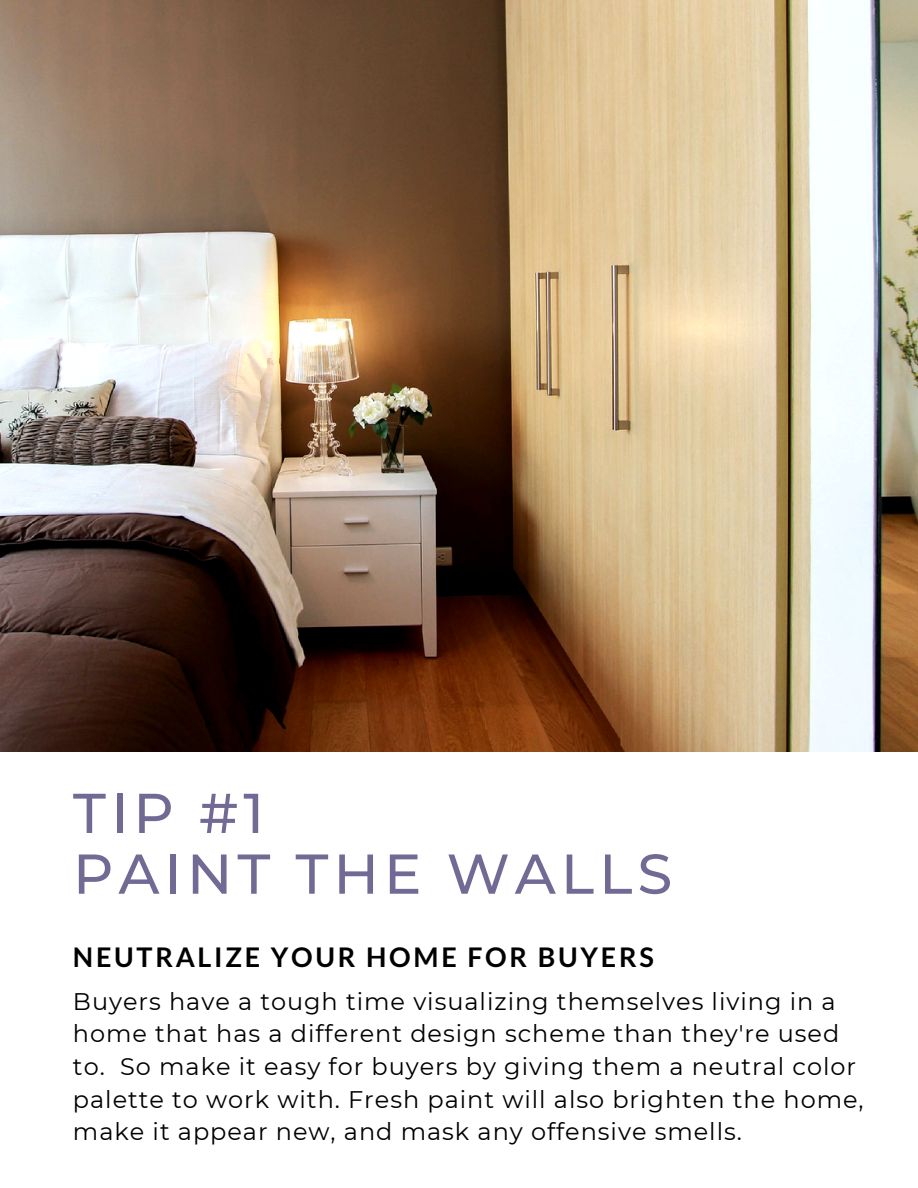
<style>
.page{position:relative;width:918px;height:1188px;background:#fff}
.page>*{position:absolute;margin:0;border:0;box-sizing:border-box;transform-origin:0 0}
.t1{font:500 55.95px/60.8px "Montserrat";letter-spacing:.09em;color:#726994}
.t2{font:700 27px "Lato";letter-spacing:.1em;color:#000}
.t3{font:24px/32.7px "Montserrat";letter-spacing:.04em;color:#000}
</style>
<div class="page">
<img style="left:0;top:0;width:918px;height:752px">
<h1 class="t1" style="left:73px;top:783px;width:601px">TIP #1<br>PAINT THE WALLS</h1>
<p class="t2" style="left:73px;top:941px;width:582px">NEUTRALIZE YOUR HOME FOR BUYERS</p>
<p class="t3" style="left:73px;top:985px;width:792px">Buyers have a tough time visualizing themselves living in a home that has a different design scheme than they're used to. So make it easy for buyers by giving them a neutral color palette to work with. Fresh paint will also brighten the home, make it appear new, and mask any offensive smells.</p>
</div>
